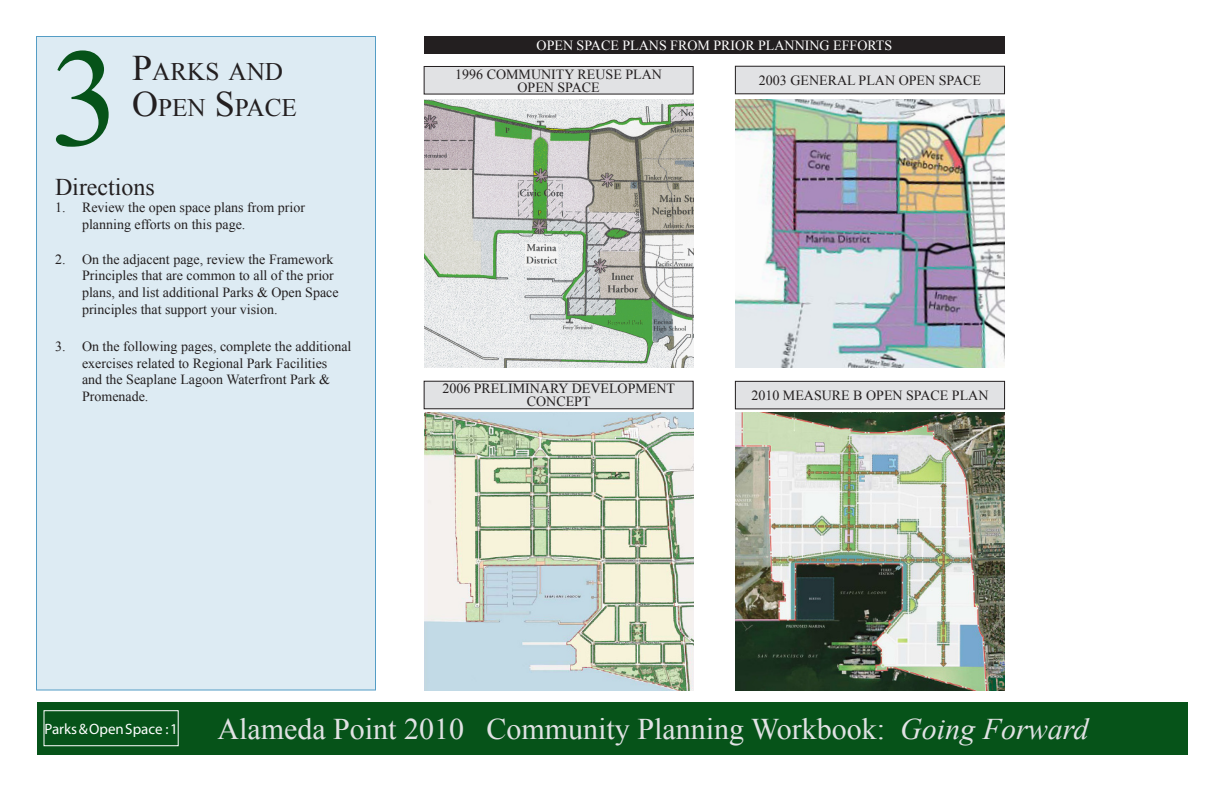
<style>
.page{position:relative;width:1224px;height:792px;background:#fff}
.page>*{position:absolute;margin:0;border:0;box-sizing:border-box;transform-origin:0 0}
.t1{font:140px "Times New Roman";color:#065319}
.project_name_white{font:30px "Times New Roman";color:#e1e2e4}
.Chapter_Title__in_bl{font:25.2px "Times New Roman";color:#231f20}
.Directions{font:24px "Times New Roman";color:#231f20}
.project_name_white-2{font:15px "Myriad Pro";color:#fff}
.Direction_numbers{font:14px/16.8px "Times New Roman";color:#231f20}
.graphic_title{font:14px/13px "Times New Roman";color:#231f20;text-align:center}
.graphic_title-2{font:14px "Times New Roman";color:#fff}
.s1{font-size:36px}
.s2{font-style:italic}
</style>
<div class="page">
<div style="left:36px;top:702px;width:1152px;height:54px;background:#065319"></div>
<div style="left:36px;top:701px;width:1153px;height:55px;border:1px solid #fff"></div>
<div style="left:44px;top:710px;width:135px;height:36px;border:1px solid #fff"></div>
<div style="left:36px;top:36px;width:340px;height:654px;background:#ddebf3"></div>
<img style="left:424px;top:412px;width:269px;height:279px">
<img style="left:735px;top:412px;width:270px;height:279px">
<div style="left:424px;top:36px;width:581px;height:18px;background:#231f20"></div>
<img style="left:735px;top:99px;width:270px;height:269px">
<img style="left:424px;top:99px;width:269px;height:269px">
<div style="left:424px;top:66px;width:269px;height:28px;background:#e1e2e4"></div>
<div style="left:424px;top:66px;width:269px;height:28px;border:1px solid #231f20"></div>
<div style="left:735px;top:66px;width:270px;height:28px;background:#e1e2e4"></div>
<div style="left:735px;top:66px;width:270px;height:28px;border:1px solid #231f20"></div>
<div style="left:424px;top:381px;width:269px;height:28px;background:#e1e2e4"></div>
<div style="left:424px;top:381px;width:269px;height:28px;border:1px solid #231f20"></div>
<div style="left:735px;top:381px;width:270px;height:28px;background:#e1e2e4"></div>
<div style="left:735px;top:381px;width:270px;height:28px;border:1px solid #231f20"></div>
<p class="t1" style="left:50px;top:4px;width:71px">3</p>
<p class="Chapter_Title__in_bl" style="left:132px;top:55px;width:152px"><span class="s1">P</span>ARKS AND</p>
<p class="Chapter_Title__in_bl" style="left:132px;top:91px;width:166px"><span class="s1">O</span>PEN <span class="s1">S</span>PACE</p>
<p class="Directions" style="left:55px;top:171px;width:101px">Directions</p>
<p class="Direction_numbers" style="left:82px;top:199px;width:225px;text-indent:-27px">1. Review the open space plans from prior planning efforts on this page.</p>
<p class="Direction_numbers" style="left:82px;top:250px;width:258px;text-indent:-27px">2. On the adjacent page, review the Framework Principles that are common to all of the prior plans, and list additional Parks &amp; Open Space principles that support your vision.</p>
<p class="Direction_numbers" style="left:82px;top:337px;width:271px;text-indent:-27px">3. On the following pages, complete the additional exercises related to Regional Park Facilities<br>and the Seaplane Lagoon Waterfront Park &amp; Promenade.</p>
<p class="graphic_title-2" style="left:537px;top:36px;width:357px">OPEN SPACE PLANS FROM PRIOR PLANNING EFFORTS</p>
<p class="graphic_title" style="left:455px;top:67px;width:208px">1996 COMMUNITY REUSE PLAN</p>
<p class="graphic_title" style="left:517px;top:80px;width:84px">OPEN SPACE</p>
<p class="graphic_title" style="left:759px;top:73px;width:224px">2003 GENERAL PLAN OPEN SPACE</p>
<p class="graphic_title" style="left:442px;top:382px;width:234px">2006 PRELIMINARY DEVELOPMENT<br>CONCEPT</p>
<p class="graphic_title" style="left:751px;top:389px;width:239px">2010 MEASURE B OPEN SPACE PLAN</p>
<p class="project_name_white-2" style="left:44px;top:720px;width:135px">Parks &amp; Open Space : 1</p>
<p class="project_name_white" style="left:217px;top:709px;width:872px">Alameda Point 2010 Community Planning Workbook: <span class="s2">Going Forward</span></p>
</div>
